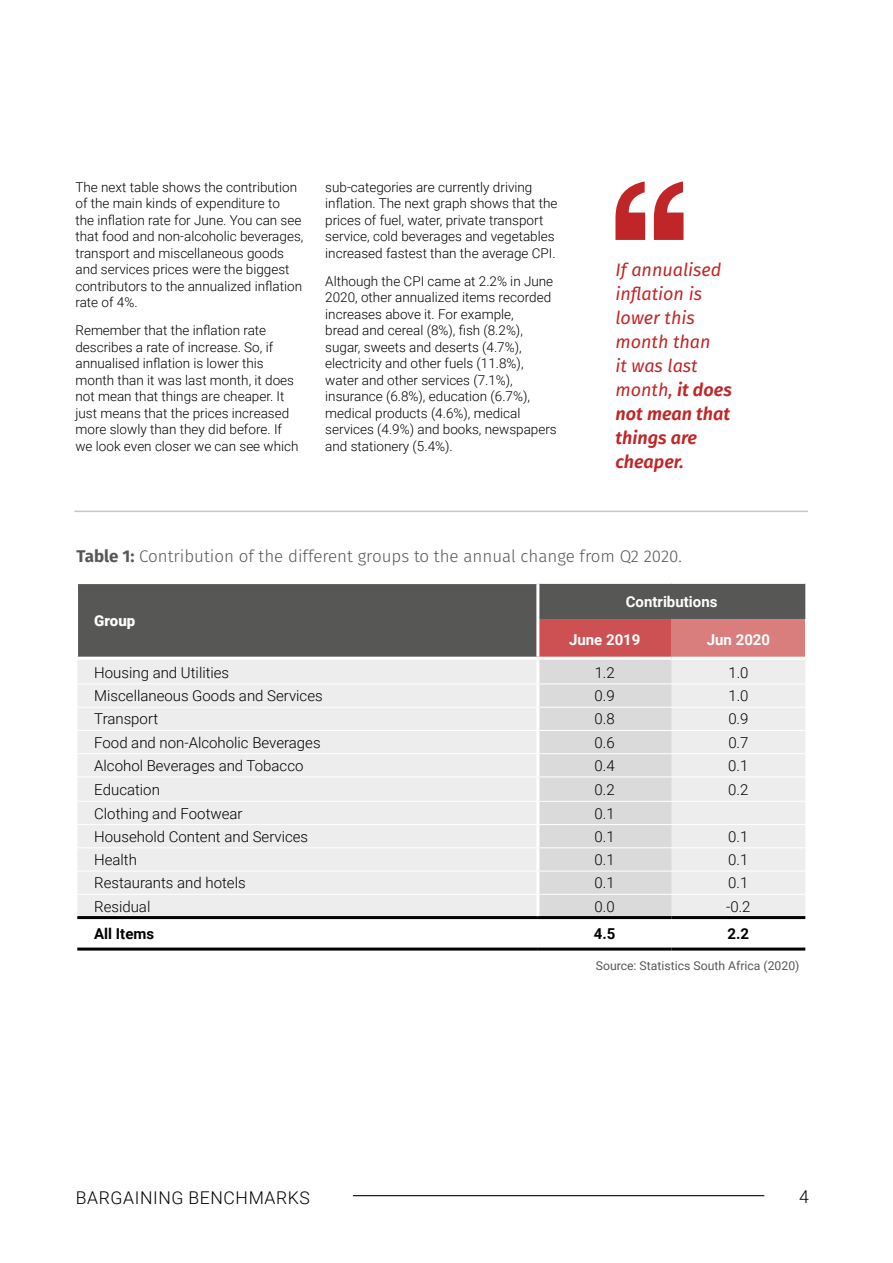
<style>
.page{position:relative;width:893px;height:1263px;background:#fff}
.page>*{position:absolute;margin:0;border:0;box-sizing:border-box;transform-origin:0 0}
.t1{font:italic 18px/24px "Fira Sans";color:#c02627}
.t2{font:300 17.55px "Roboto";letter-spacing:.035em;color:#000}
.t3{font:300 16.95px "Fira Sans";color:#575756}
.t4{font:300 15px "Roboto";color:#000}
.t5{font:700 15px "Roboto";color:#fff}
.t6{font:700 15px "Roboto";color:#000}
.t7{font:900 15px "Roboto";color:#fff}
.t8{font:300 13.5px/16.5px "Roboto";color:#000}
.t9{font:12.15px "Roboto";color:#575756}
.s1{font-weight:600}
.s2{font-weight:700}
</style>
<div class="page">
<hr style="left:353px;top:1195px;width:411px;height:1px;background:#000">
<div style="left:78px;top:584px;width:727px;height:73px;background:#575756"></div>
<div style="left:538px;top:619px;width:134px;height:39px;background:#cd5152"></div>
<div style="left:672px;top:619px;width:133px;height:39px;background:#d97d7d"></div>
<svg style="left:77px;top:660px;width:728px;height:260px;background:#e9e9e9"></svg>
<hr style="left:77px;top:916px;width:461px;height:3px;background:#000">
<hr style="left:538px;top:916px;width:134px;height:3px;background:#000">
<hr style="left:672px;top:916px;width:133px;height:3px;background:#000">
<hr style="left:77px;top:947px;width:461px;height:3px;background:#000">
<hr style="left:538px;top:947px;width:134px;height:3px;background:#000">
<hr style="left:672px;top:947px;width:133px;height:3px;background:#000">
<hr style="left:536px;top:584px;width:3px;height:35px;background:#fff">
<hr style="left:536px;top:619px;width:3px;height:38px;background:#fff">
<hr style="left:538px;top:657px;width:134px;height:3px;background:#fff">
<hr style="left:536px;top:660px;width:3px;height:23px;background:#fff">
<hr style="left:672px;top:657px;width:133px;height:3px;background:#fff">
<hr style="left:536px;top:684px;width:3px;height:23px;background:#fff">
<hr style="left:536px;top:708px;width:3px;height:22px;background:#fff">
<hr style="left:536px;top:731px;width:3px;height:22px;background:#fff">
<hr style="left:536px;top:754px;width:3px;height:22px;background:#fff">
<hr style="left:536px;top:777px;width:3px;height:24px;background:#fff">
<hr style="left:536px;top:802px;width:3px;height:22px;background:#fff">
<hr style="left:536px;top:825px;width:3px;height:22px;background:#fff">
<hr style="left:536px;top:848px;width:3px;height:22px;background:#fff">
<hr style="left:536px;top:871px;width:3px;height:23px;background:#fff">
<hr style="left:536px;top:895px;width:3px;height:21px;background:#fff">
<hr style="left:77px;top:683px;width:461px;height:1px;background:#fff">
<hr style="left:538px;top:683px;width:134px;height:1px;background:#fff">
<hr style="left:672px;top:683px;width:133px;height:1px;background:#fff">
<hr style="left:77px;top:707px;width:461px;height:1px;background:#fff">
<hr style="left:538px;top:707px;width:134px;height:1px;background:#fff">
<hr style="left:672px;top:707px;width:133px;height:1px;background:#fff">
<hr style="left:77px;top:730px;width:461px;height:1px;background:#fff">
<hr style="left:538px;top:730px;width:134px;height:1px;background:#fff">
<hr style="left:672px;top:730px;width:133px;height:1px;background:#fff">
<hr style="left:77px;top:753px;width:461px;height:1px;background:#fff">
<hr style="left:538px;top:753px;width:134px;height:1px;background:#fff">
<hr style="left:672px;top:753px;width:133px;height:1px;background:#fff">
<hr style="left:77px;top:776px;width:461px;height:1px;background:#fff">
<hr style="left:538px;top:776px;width:134px;height:1px;background:#fff">
<hr style="left:672px;top:776px;width:133px;height:1px;background:#fff">
<hr style="left:77px;top:801px;width:461px;height:1px;background:#fff">
<hr style="left:538px;top:801px;width:134px;height:1px;background:#fff">
<hr style="left:672px;top:801px;width:133px;height:1px;background:#fff">
<hr style="left:77px;top:824px;width:461px;height:1px;background:#fff">
<hr style="left:538px;top:824px;width:134px;height:1px;background:#fff">
<hr style="left:672px;top:824px;width:133px;height:1px;background:#fff">
<hr style="left:77px;top:847px;width:461px;height:1px;background:#fff">
<hr style="left:538px;top:847px;width:134px;height:1px;background:#fff">
<hr style="left:672px;top:847px;width:133px;height:1px;background:#fff">
<hr style="left:77px;top:870px;width:461px;height:1px;background:#fff">
<hr style="left:538px;top:870px;width:134px;height:1px;background:#fff">
<hr style="left:672px;top:870px;width:133px;height:1px;background:#fff">
<hr style="left:77px;top:894px;width:461px;height:1px;background:#fff">
<hr style="left:538px;top:894px;width:134px;height:1px;background:#fff">
<hr style="left:672px;top:894px;width:133px;height:1px;background:#fff">
<svg style="left:615px;top:181px;width:68px;height:59px"></svg>
<hr style="left:74px;top:511px;width:734px;height:1px;background:#c6c6c6">
<p class="t8" style="left:75px;top:178px;width:229px">The next table shows the contribution of the main kinds of expenditure to<br>the inflation rate for June. You can see that food and non-alcoholic beverages, transport and miscellaneous goods and services prices were the biggest contributors to the annualized inflation rate of 4%.</p>
<p class="t8" style="left:75px;top:322px;width:225px">Remember that the inflation rate describes a rate of increase. So, if annualised inflation is lower this month than it was last month, it does not mean that things are cheaper. It just means that the prices increased more slowly than they did before. If we look even closer we can see which</p>
<p class="t8" style="left:325px;top:178px;width:234px">sub-categories are currently driving inflation. The next graph shows that the prices of fuel, water, private transport service, cold beverages and vegetables increased fastest than the average CPI.</p>
<p class="t8" style="left:325px;top:272px;width:233px">Although the CPI came at 2.2% in June 2020, other annualized items recorded increases above it. For example,<br>bread and cereal (8%), fish (8.2%), sugar, sweets and deserts (4.7%), electricity and other fuels (11.8%), water and other services (7.1%), insurance (6.8%), education (6.7%), medical products (4.6%), medical services (4.9%) and books, newspapers and stationery (5.4%).</p>
<h1 class="t1" style="left:615px;top:257px;width:118px">If annualised inflation is lower this month than<br>it was last month, <span class="s1">it does not mean that things are cheaper.</span></h1>
<p class="t3" style="left:77px;top:544px;width:607px"><span class="s2">Table 1:</span> Contribution of the different groups to the annual change from Q2 2020.</p>
<p class="t7" style="left:94px;top:610px;width:42px">Group</p>
<p class="t5" style="left:626px;top:591px;width:93px">Contributions</p>
<p class="t5" style="left:569px;top:629px;width:73px">June 2019</p>
<p class="t5" style="left:707px;top:629px;width:65px">Jun 2020</p>
<p class="t4" style="left:94px;top:662px;width:136px">Housing and Utilities</p>
<p class="t4" style="left:595px;top:662px;width:22px">1.2</p>
<p class="t4" style="left:728px;top:662px;width:22px">1.0</p>
<p class="t4" style="left:94px;top:685px;width:230px">Miscellaneous Goods and Services</p>
<p class="t4" style="left:595px;top:685px;width:22px">0.9</p>
<p class="t4" style="left:728px;top:685px;width:22px">1.0</p>
<p class="t4" style="left:94px;top:709px;width:65px">Transport</p>
<p class="t4" style="left:595px;top:709px;width:22px">0.8</p>
<p class="t4" style="left:728px;top:709px;width:22px">0.9</p>
<p class="t4" style="left:94px;top:732px;width:228px">Food and non-Alcoholic Beverages</p>
<p class="t4" style="left:595px;top:732px;width:22px">0.6</p>
<p class="t4" style="left:728px;top:732px;width:22px">0.7</p>
<p class="t4" style="left:94px;top:755px;width:211px">Alcohol Beverages and Tobacco</p>
<p class="t4" style="left:595px;top:755px;width:22px">0.4</p>
<p class="t4" style="left:728px;top:755px;width:22px">0.1</p>
<p class="t4" style="left:94px;top:779px;width:67px">Education</p>
<p class="t4" style="left:595px;top:779px;width:22px">0.2</p>
<p class="t4" style="left:728px;top:779px;width:22px">0.2</p>
<p class="t4" style="left:94px;top:803px;width:150px">Clothing and Footwear</p>
<p class="t4" style="left:595px;top:803px;width:22px">0.1</p>
<p class="t4" style="left:94px;top:826px;width:215px">Household Content and Services</p>
<p class="t4" style="left:595px;top:826px;width:22px">0.1</p>
<p class="t4" style="left:728px;top:826px;width:22px">0.1</p>
<p class="t4" style="left:94px;top:849px;width:44px">Health</p>
<p class="t4" style="left:595px;top:849px;width:22px">0.1</p>
<p class="t4" style="left:728px;top:849px;width:22px">0.1</p>
<p class="t4" style="left:94px;top:872px;width:153px">Restaurants and hotels</p>
<p class="t4" style="left:594px;top:872px;width:22px">0.1</p>
<p class="t4" style="left:728px;top:872px;width:22px">0.1</p>
<p class="t4" style="left:94px;top:896px;width:58px">Residual</p>
<p class="t4" style="left:594px;top:896px;width:22px">0.0</p>
<p class="t4" style="left:726px;top:896px;width:26px">-0.2</p>
<p class="t6" style="left:94px;top:923px;width:62px">All Items</p>
<p class="t6" style="left:594px;top:923px;width:23px">4.5</p>
<p class="t6" style="left:728px;top:923px;width:23px">2.2</p>
<p class="t9" style="left:596px;top:957px;width:205px">Source: Statistics South Africa (2020)</p>
<p class="t2" style="left:76px;top:1185px;width:236px">BARGAINING BENCHMARKS</p>
<p class="t2" style="left:799px;top:1184px;width:11px">4</p>
</div>
